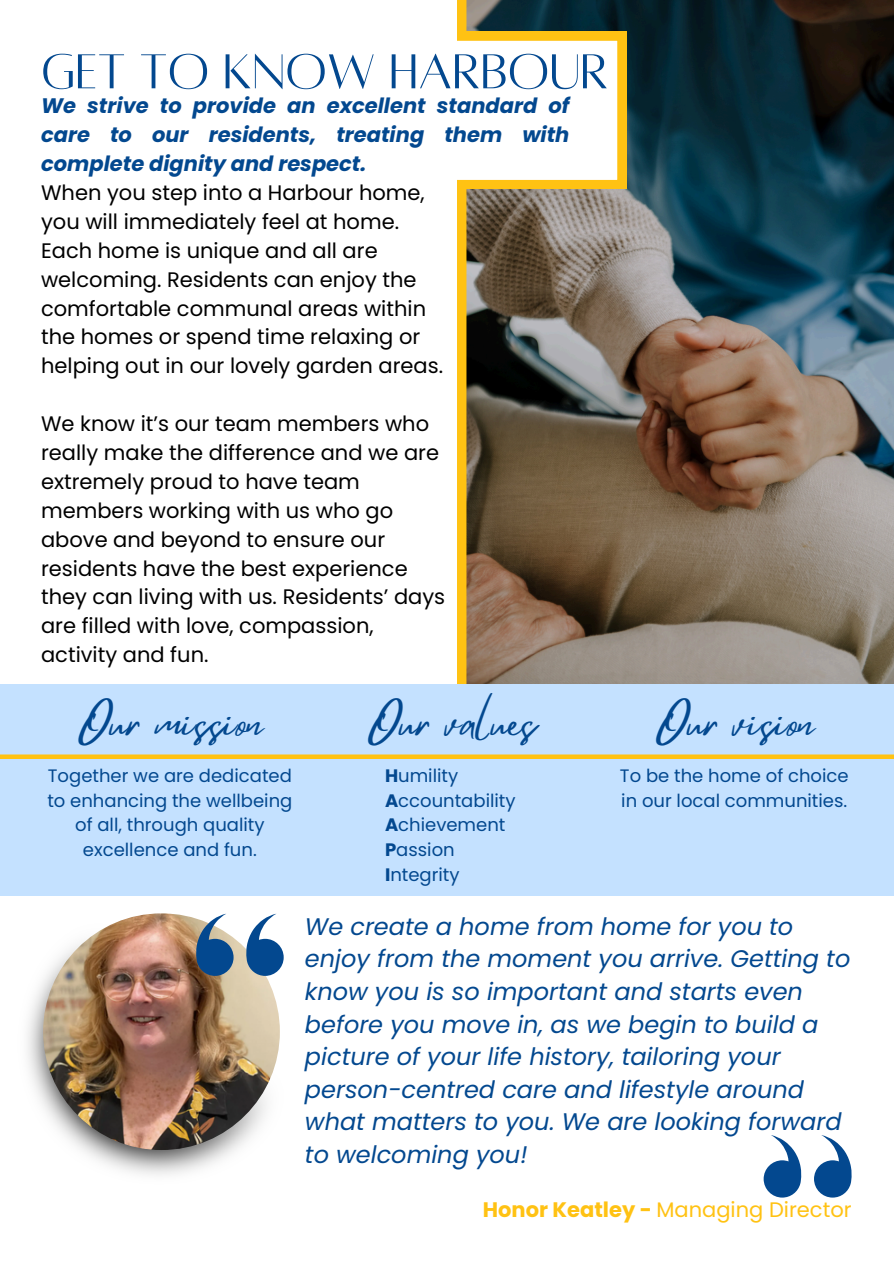
<style>
.page{position:relative;width:894px;height:1264px;background:#fff}
.page>*{position:absolute;margin:0;border:0;box-sizing:border-box;transform-origin:0 0}
.t1{font:54px "Alta regular";color:#03488f}
.t2{font:42px "Mistrully";color:#03488f}
.t3{font:italic 24px/32.7px "Poppins";color:#03488f}
.t4{font:21px/29px "Poppins";color:#000}
.t5{font:italic 700 21px/29.2px "Poppins";color:#03488f;text-align:justify}
.t6{font:21px "Poppins";color:#ffc213}
.t7{font:18px/24.8px "Poppins";color:#03488f}
.s1{font-weight:700}
</style>
<div class="page">
<img style="left:27px;top:914px;width:257px;height:261px">
<img style="left:43px;top:913px;width:237px;height:236px;border-radius:50%">
<svg style="left:196px;top:913px;width:37px;height:62px"></svg>
<svg style="left:246px;top:913px;width:37px;height:62px"></svg>
<svg style="left:814px;top:1135px;width:37px;height:62px"></svg>
<svg style="left:763px;top:1135px;width:38px;height:62px"></svg>
<img style="left:457px;top:0;width:436px;height:684px">
<svg style="left:457px;top:32px;width:168px;height:157px"></svg>
<div style="left:0;top:684px;width:893px;height:211px;background:#c4e1ff"></div>
<div style="left:0;top:754px;width:893px;height:5px;background:#ffc213"></div>
<h4 class="t1" style="left:41px;top:45px;width:569px">GET TO KNOW HARBOUR</h4>
<h5 class="t5" style="left:41px;top:91px;width:529px">We strive to provide an excellent standard of care to our residents, treating them with complete dignity and respect.</h5>
<h5 class="t4" style="left:41px;top:178px;width:403px">When you step into a Harbour home, you will immediately feel at home.<br>Each home is unique and all are welcoming. Residents can enjoy the comfortable communal areas within the homes or spend time relaxing or helping out in our lovely garden areas.</h5>
<h2 class="t4" style="left:41px;top:409px;width:405px">We know it’s our team members who really make the difference and we are extremely proud to have team members working with us who go above and beyond to ensure our residents have the best experience they can living with us. Residents’ days are filled with love, compassion, activity and fun.</h2>
<p class="t2" style="left:76px;top:688px;width:188px">Our mission</p>
<p class="t2" style="left:366px;top:688px;width:171px">Our values</p>
<p class="t2" style="left:653px;top:688px;width:162px">Our vision</p>
<h2 class="t7" style="left:47px;top:763px;width:246px;text-align:center">Together we are dedicated to enhancing the wellbeing of all, through quality excellence and fun.</h2>
<p class="t7" style="left:619px;top:763px;width:230px">To be the home of choice in our local communities.</p>
<h2 class="t7" style="left:385px;top:763px;width:132px"><span class="s1">H</span>umility<br><span class="s1">A</span>ccountability<br><span class="s1">A</span>chievement<br><span class="s1">P</span>assion<br><span class="s1">I</span>ntegrity</h2>
<p class="t3" style="left:305px;top:909px;width:546px">We create a home from home for you to enjoy from the moment you arrive. Getting to know you is so important and starts even before you move in, as we begin to build a picture of your life history, tailoring your person-centred care and lifestyle around what matters to you. We are looking forward to welcoming you!</p>
<p class="t6" style="left:482px;top:1194px;width:370px"><span class="s1">Honor Keatley -</span> Managing Director</p>
</div>
